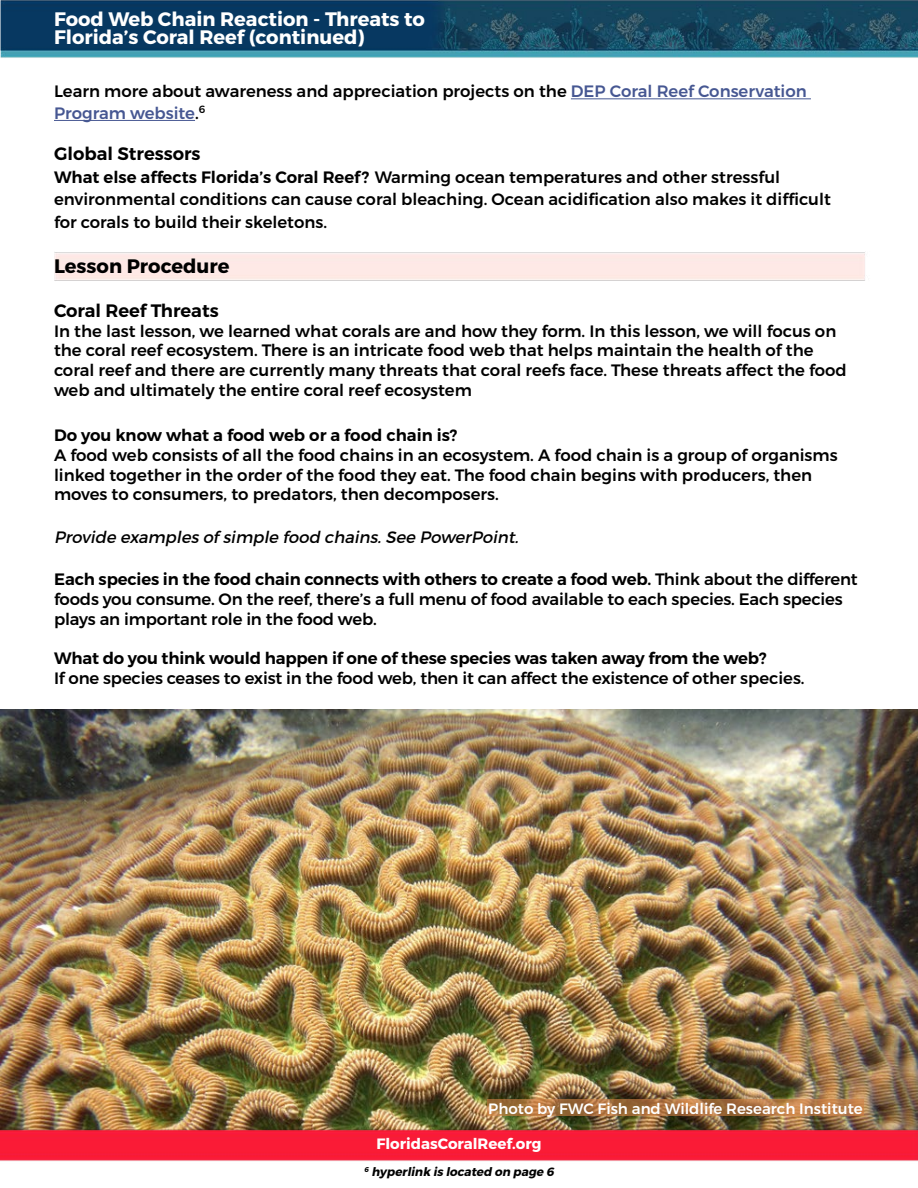
<style>
.page{position:relative;width:918px;height:1188px;background:#fff}
.page>*{position:absolute;margin:0;border:0;box-sizing:border-box;transform-origin:0 0}
.t1{font:700 19.5px/18px "Montserrat";color:#fff}
.t2{font:700 19.5px "Montserrat";color:#000}
.t3{font:600 18px "Montserrat";color:#000}
.t4{font:500 16.5px/19.8px "Montserrat";color:#000}
.t5{font:600 16.5px "Montserrat";letter-spacing:-.01em;color:#000}
.t6{font:italic 16.5px "Montserrat";color:#000}
.t7{font:500 15px "Montserrat";color:#fff}
.t8{font:700 15px "Montserrat";color:#fff}
.t9{font:italic 700 12px "Montserrat";color:#000}
.s1{color:#465792}
.s2{font-weight:600}
</style>
<div class="page">
<img style="left:0;top:0;width:918px;height:1161px">
<hr style="left:571px;top:98px;width:240px;height:1px;background:#465792">
<hr style="left:54px;top:120px;width:141px;height:1px;background:#465792">
<svg style="left:487px;top:1099px;width:377px;height:17px;background:#ad7442"></svg>
<p class="t1" style="left:54px;top:10px;width:372px">Food Web Chain Reaction - Threats to<br>Florida’s Coral Reef (continued)</p>
<p class="t1" style="left:53px;top:14px;width:347px">Lesson 1: Coral Biology (continued)</p>
<p class="t4" style="left:54px;top:81px;width:754px;line-height:21.6px">Learn more about awareness and appreciation projects on the <span class="s1">DEP Coral Reef Conservation<br>Program website</span>.<sup>6</sup></p>
<p class="t3" style="left:54px;top:143px;width:148px">Global Stressors</p>
<p class="t4" style="left:54px;top:166px;width:778px;line-height:22.5px"><span class="s2">What else affects Florida’s Coral Reef?</span> Warming ocean temperatures and other stressful environmental conditions can cause coral bleaching. Ocean acidification also makes it difficult for corals to build their skeletons.</p>
<p class="t2" style="left:54px;top:254px;width:177px">Lesson Procedure</p>
<p class="t3" style="left:54px;top:299px;width:166px">Coral Reef Threats</p>
<p class="t4" style="left:54px;top:321px;width:794px">In the last lesson, we learned what corals are and how they form. In this lesson, we will focus on the coral reef ecosystem. There is an intricate food web that helps maintain the health of the coral reef and there are currently many threats that coral reefs face. These threats affect the food web and ultimately the entire coral reef ecosystem</p>
<p class="t5" style="left:54px;top:425px;width:405px">Do you know what a food web or a food chain is?</p>
<p class="t4" style="left:54px;top:445px;width:785px">A food web consists of all the food chains in an ecosystem. A food chain is a group of organisms linked together in the order of the food they eat. The food chain begins with producers, then moves to consumers, to predators, then decomposers.</p>
<p class="t6" style="left:54px;top:527px;width:469px">Provide examples of simple food chains.See PowerPoint.</p>
<p class="t4" style="left:54px;top:569px;width:805px"><span class="s2">Each species in the food chain connects with others to create a food web.</span> Think about the different foods you consume. On the reef, there’s a full menu of food available to each species. Each species plays an important role in the food web.</p>
<p class="t5" style="left:54px;top:648px;width:714px">What do you think would happen if one of these species was taken away from the web?</p>
<p class="t4" style="left:54px;top:668px;width:752px">If one species ceases to exist in the food web, then it can affect the existence of other species.</p>
<p class="t7" style="left:488px;top:1099px;width:376px">Photo by FWC Fish and Wildlife Research Institute</p>
<p class="t8" style="left:376px;top:1134px;width:167px">FloridasCoralReef.org</p>
<p class="t9" style="left:364px;top:1164px;width:194px"><sup>6</sup> hyperlink is located on page 6</p>
</div>
